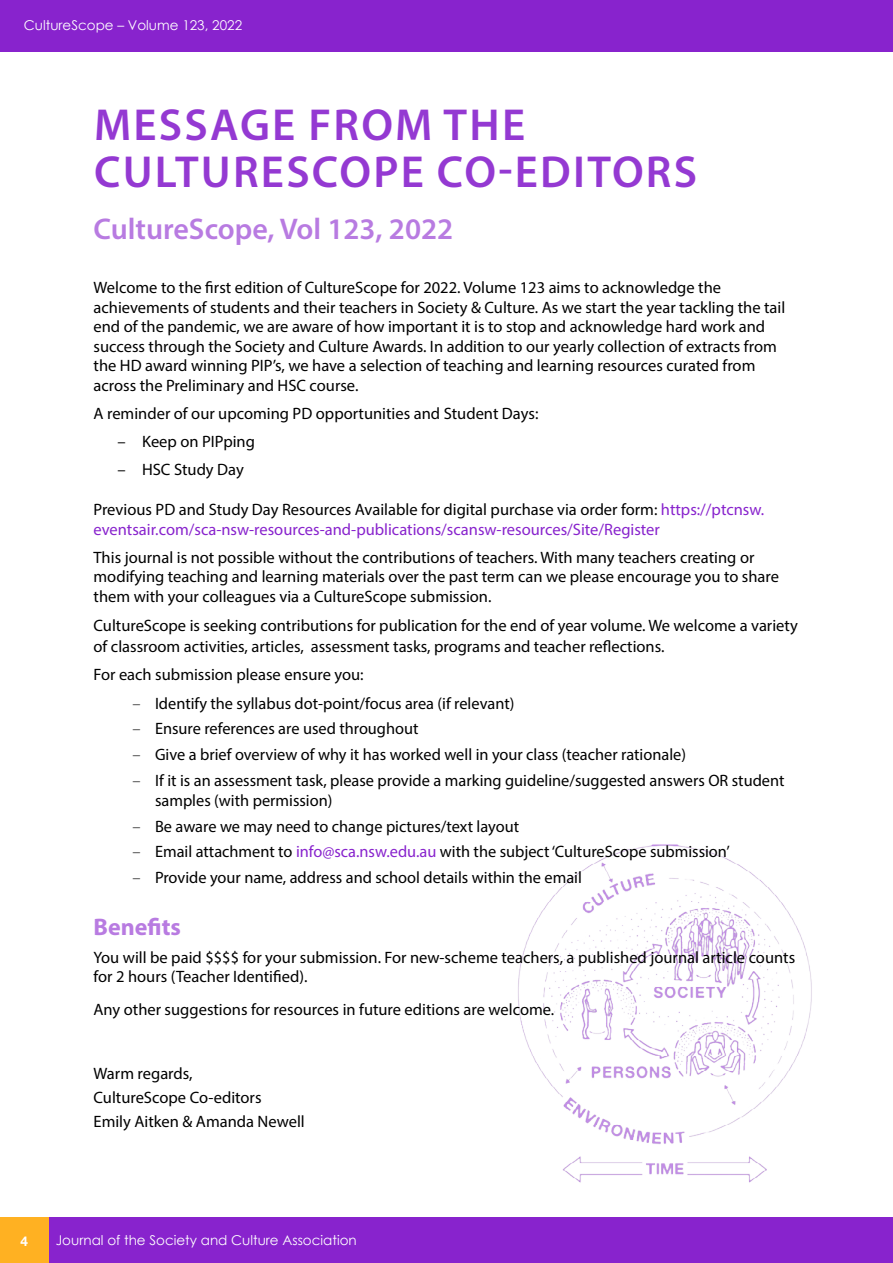
<style>
.page{position:relative;width:893px;height:1263px;background:#fff}
.page>*{position:absolute;margin:0;border:0;box-sizing:border-box;transform-origin:0 0}
.t1{font:600 45px/46.5px "Myriad Pro";letter-spacing:.05em;color:#9439d2}
.t2{font:600 30px "Myriad Pro";color:#b87be1}
.t3{font:700 24px "Myriad Pro";color:#b87be1}
.t4{font:16.5px/19.5px "Myriad Pro";color:#000}
.t5{font:16.5px/19.5px "Myriad Pro";color:#8823cd}
.t6{font:13.5px "Century Gothic";color:#fff}
.t7{font:700 13.5px "Helvetica Neue LT";color:#fff}
.s1{color:#000}
.s2{font-weight:300}
.s3{color:#8823cd}
</style>
<div class="page">
<div style="left:0;top:1217px;width:893px;height:46px;background:#8823cd"></div>
<div style="left:0;top:0;width:893px;height:51px;background:#8823cd"></div>
<div style="left:0;top:1217px;width:48px;height:46px;background:#ffb122"></div>
<img style="left:518px;top:844px;width:294px;height:339px">
<p class="t6" style="left:24px;top:16px;width:220px">CultureScope – Volume 123, 2022</p>
<h1 class="t1" style="left:94px;top:101px;width:605px">MESSAGE FROM THE<br>CULTURESCOPE CO-EDITORS</h1>
<h2 class="t2" style="left:94px;top:210px;width:361px">CultureScope, Vol 123, 2022</h2>
<p class="t4" style="left:94px;top:277px;width:693px">Welcome to the first edition of CultureScope for 2022. Volume 123 aims to acknowledge the achievements of students and their teachers in Society &amp; Culture. As we start the year tackling the tail end of the pandemic, we are aware of how important it is to stop and acknowledge hard work and success through the Society and Culture Awards. In addition to our yearly collection of extracts from the HD award winning PIP’s, we have a selection of teaching and learning resources curated from across the Preliminary and HSC course.</p>
<p class="t4" style="left:94px;top:403px;width:446px">A reminder of our upcoming PD opportunities and Student Days:</p>
<p class="t4" style="left:118px;top:431px;width:139px">– Keep on PIPping</p>
<p class="t4" style="left:118px;top:459px;width:128px">– HSC Study Day</p>
<p class="t5" style="left:94px;top:500px;width:672px"><span class="s1">Previous PD and Study Day Resources Available for digital purchase via order form:</span> https://ptcnsw. eventsair.com/sca-nsw-resources-and-publications/scansw-resources/Site/Register</p>
<p class="t4" style="left:94px;top:547px;width:687px">This journal is not possible without the contributions of teachers. With many teachers creating or modifying teaching and learning materials over the past term can we please encourage you to share them with your colleagues via a CultureScope submission.</p>
<p class="t4" style="left:94px;top:615px;width:706px;line-height:21px">CultureScope is seeking contributions for publication for the end of year volume. We welcome a variety of classroom activities, articles, assessment tasks, programs and teacher reflections.</p>
<p class="t4" style="left:94px;top:665px;width:272px">For each submission please ensure you:</p>
<p class="t4" style="left:133px;top:693px;width:383px"><span class="s2">–</span> Identify the syllabus dot-point/focus area (if relevant)</p>
<p class="t4" style="left:133px;top:719px;width:287px"><span class="s2">–</span> Ensure references are used throughout</p>
<p class="t4" style="left:133px;top:745px;width:555px"><span class="s2">–</span> Give a brief overview of why it has worked well in your class (teacher rationale)</p>
<p class="t4" style="left:155px;top:770px;width:631px;text-indent:-22px"><span class="s2">–</span> If it is an assessment task, please provide a marking guideline/suggested answers OR student samples (with permission)</p>
<p class="t4" style="left:133px;top:816px;width:388px"><span class="s2">–</span> Be aware we may need to change pictures/text layout</p>
<p class="t4" style="left:133px;top:842px;width:599px"><span class="s2">–</span> Email attachment to <span class="s3">info@sca.nsw.edu.au</span> with the subject ‘CultureScope submission’</p>
<p class="t4" style="left:133px;top:867px;width:451px"><span class="s2">–</span> Provide your name, address and school details within the email</p>
<h3 class="t3" style="left:94px;top:911px;width:89px">Benefits</h3>
<p class="t4" style="left:94px;top:947px;width:703px">You will be paid $$$$ for your submission. For new-scheme teachers, a published journal article counts for 2 hours (Teacher Identified).</p>
<p class="t4" style="left:94px;top:999px;width:462px">Any other suggestions for resources in future editions are welcome.</p>
<p class="t4" style="left:94px;top:1061px;width:213px;line-height:23.7px">Warm regards,<br>CultureScope Co-editors<br>Emily Aitken &amp; Amanda Newell</p>
<p class="t7" style="left:21px;top:1233px;width:9px">4</p>
<p class="t6" style="left:56px;top:1231px;width:302px">Journal of the Society and Culture Association</p>
</div>
